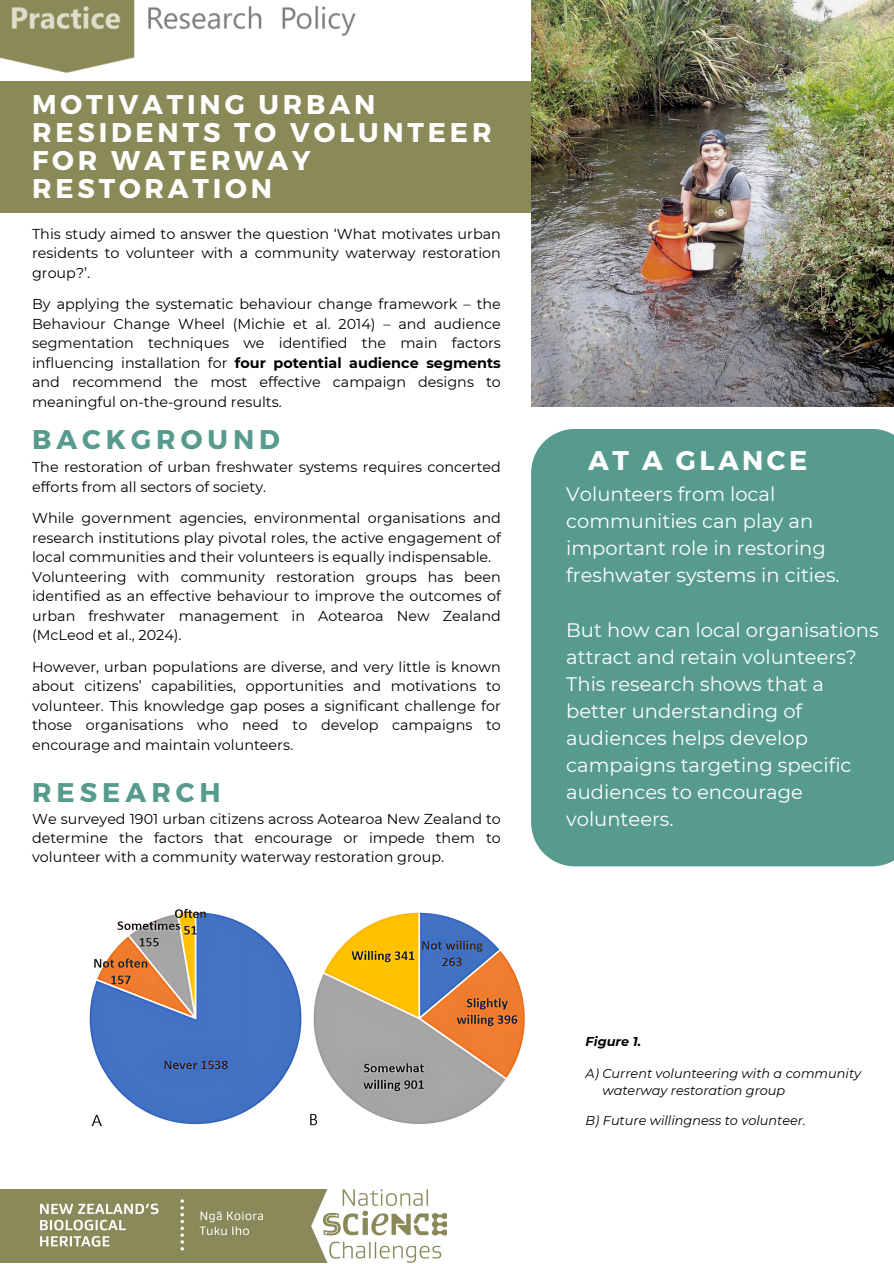
<style>
.page{position:relative;width:894px;height:1264px;background:#fff}
.page>*{position:absolute;margin:0;border:0;box-sizing:border-box;transform-origin:0 0}
.t1{font:700 27px/28.2px "Montserrat";letter-spacing:.14em;color:#fff}
.t2{font:700 27px "Montserrat";letter-spacing:.185em;color:#579b8e}
.t3{font:19.5px/27px "Montserrat";color:#fff}
.t4{font:14.4px/19.5px "Montserrat";color:#000;text-align:justify}
.t5{font:italic 12.9px "Montserrat";color:#000}
.t6{font:italic 700 12.9px "Montserrat";color:#000}
.s1{font-weight:700}
</style>
<div class="page">
<div style="left:0;top:82px;width:651px;height:131px;background:#8a8a59"></div>
<img style="left:531px;top:0;width:362px;height:406px">
<div style="left:531px;top:429px;width:362px;height:437px;background:#579b8e"></div>
<img style="left:0;top:0;width:356px;height:73px">
<img style="left:0;top:1189px;width:447px;height:73px">
<img style="left:89px;top:908px;width:436px;height:219px">
<h3 class="t1" style="left:32px;top:89px;width:461px">MOTIVATING URBAN<br>RESIDENTS TO VOLUNTEER<br>FOR WATERWAY<br>RESTORATION</h3>
<h1 class="t4" style="left:32px;top:224px;width:470px">This study aimed to answer the question ‘What motivates urban residents to volunteer with a community waterway restoration group?’.</h1>
<h3 class="t4" style="left:32px;top:294px;width:470px">By applying the systematic behaviour change framework – the Behaviour Change Wheel (Michie et al. 2014) – and audience segmentation techniques we identified the main factors influencing installation for <span class="s1">four potential audience segments </span>and recommend the most effective campaign designs to meaningful on-the-ground results.</h3>
<h2 class="t2" style="left:32px;top:422px;width:249px">BACKGROUND</h2>
<h2 class="t4" style="left:32px;top:457px;width:470px">The restoration of urban freshwater systems requires concerted efforts from all sectors of society.</h2>
<p class="t4" style="left:32px;top:508px;width:470px;text-align:left">While government agencies, environmental organisations and research institutions play pivotal roles, the active engagement of local communities and their volunteers is equally indispensable.<br>Volunteering with community restoration groups has been identified as an effective behaviour to improve the outcomes of urban freshwater management in Aotearoa New Zealand (McLeod et al., 2024).</p>
<h4 class="t4" style="left:32px;top:656px;width:470px">However, urban populations are diverse, and very little is known about citizens’ capabilities, opportunities and motivations to volunteer. This knowledge gap poses a significant challenge for those organisations who need to develop campaigns to encourage and maintain volunteers.</h4>
<h3 class="t2" style="left:32px;top:775px;width:190px">RESEARCH</h3>
<h1 class="t4" style="left:32px;top:809px;width:470px">We surveyed 1901 urban citizens across Aotearoa New Zealand to determine the factors that encourage or impede them to volunteer with a community waterway restoration group.</h1>
<h3 class="t1" style="left:588px;top:445px;width:220px">AT A GLANCE</h3>
<h3 class="t3" style="left:566px;top:481px;width:275px">Volunteers from local communities can play an important role in restoring freshwater systems in cities.</h3>
<h1 class="t3" style="left:566px;top:616px;width:314px">But how can local organisations attract and retain volunteers?<br>This research shows that a better understanding of audiences helps develop campaigns targeting specific audiences to encourage volunteers.</h1>
<p class="t6" style="left:585px;top:1033px;width:57px">Figure 1.</p>
<p class="t5" style="left:585px;top:1065px;width:277px">A) Current volunteering with a community</p>
<p class="t5" style="left:602px;top:1082px;width:184px">waterway restoration group</p>
<p class="t5" style="left:585px;top:1112px;width:222px">B) Future willingness to volunteer.</p>
</div>
